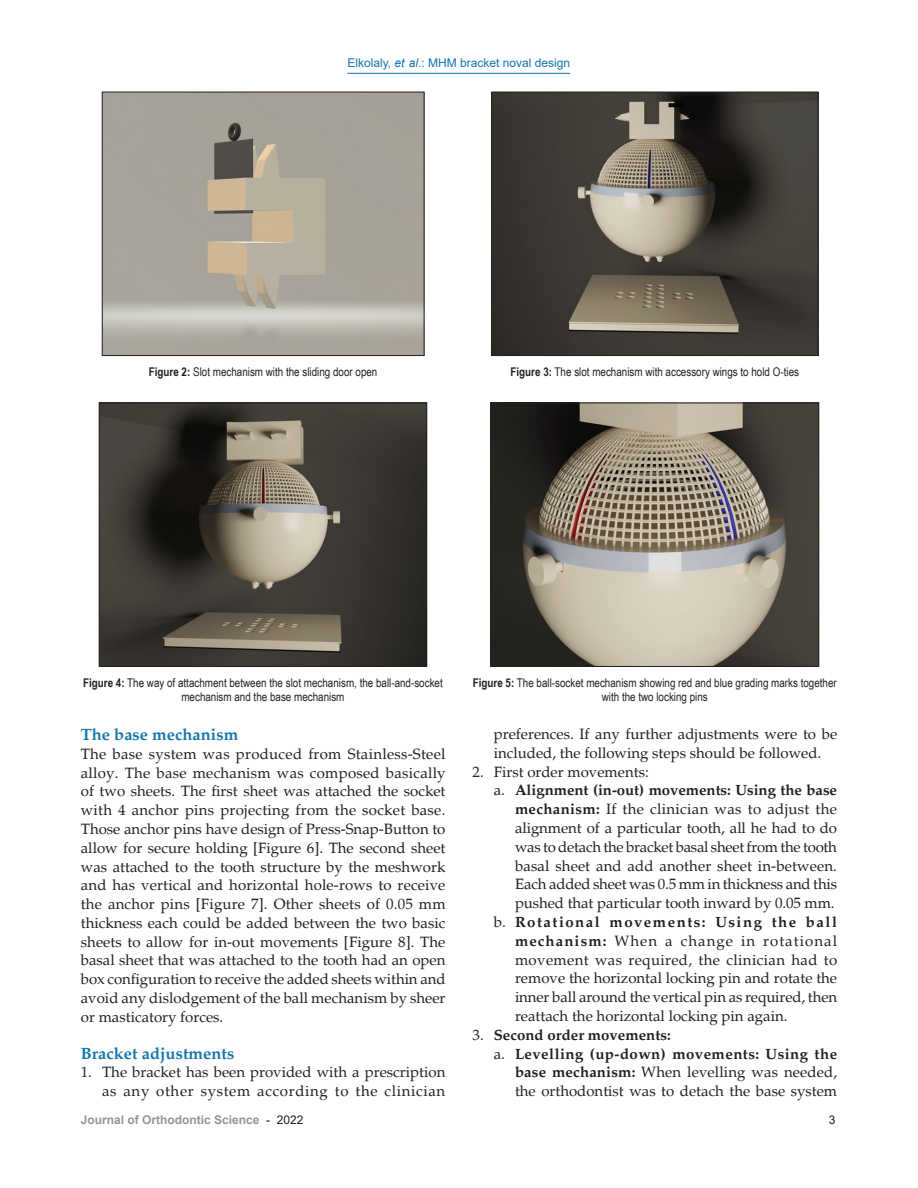
<style>
.page{position:relative;width:918px;height:1188px;background:#fff}
.page>*{position:absolute;margin:0;border:0;box-sizing:border-box;transform-origin:0 0}
.t1{font:700 16.5px "Palatino";color:#1476ab}
.TX{font:15px/18.8px "Palatino";color:#231f20;text-align:justify}
.L1{font:15px/18.8px "Palatino";color:#231f20;text-align:justify}
.L{font:15px/18.8px "Palatino";color:#231f20;text-align:right}
.L-2{font:700 15px "Palatino";color:#231f20}
.FGC{font:12px/14.4px "Arial Narrow";color:#231f20;text-align:center}
.t2{font:12px "Arial";color:#1476ab}
.t3{font:700 12px "Arial";color:#939598}
.t4{font:12px "Arial";color:#231f20}
.s1{font-style:italic}
.s2{font-weight:700}
.s3{font-weight:400}
.s4{font-weight:400;color:#231f20}
</style>
<div class="page">
<hr style="left:347px;top:73px;width:223px;height:1px;background:#1476ab">
<img style="left:104px;top:94px;width:318px;height:260px">
<div style="left:102px;top:92px;width:322px;height:264px;border:1px solid #231f20"></div>
<img style="left:493px;top:405px;width:324px;height:260px">
<div style="left:491px;top:403px;width:328px;height:264px;border:1px solid #231f20"></div>
<img style="left:101px;top:405px;width:324px;height:260px">
<div style="left:99px;top:403px;width:328px;height:264px;border:1px solid #231f20"></div>
<img style="left:493px;top:94px;width:323px;height:260px">
<div style="left:491px;top:92px;width:327px;height:264px;border:1px solid #231f20"></div>
<p class="t2" style="left:347px;top:55px;width:224px">Elkolaly, <span class="s1">et al</span>.: MHM bracket noval design</p>
<p class="FGC" style="left:149px;top:364px;width:230px"><span class="s2">Figure 2:</span> Slot mechanism with the sliding door open</p>
<p class="FGC" style="left:511px;top:364px;width:290px"><span class="s2">Figure 3:</span> The slot mechanism with accessory wings to hold O-ties</p>
<p class="FGC" style="left:83px;top:675px;width:361px"><span class="s2">Figure 4:</span> The way of attachment between the slot mechanism, the ball-and-socket mechanism and the base mechanism</p>
<h2 class="t1" style="left:81px;top:725px;width:159px">The base mechanism</h2>
<p class="TX" style="left:81px;top:745px;width:366px">The base system was produced from Stainless‑Steel alloy. The base mechanism was composed basically of two sheets. The first sheet was attached the socket with 4 anchor pins projecting from the socket base.<br>Those anchor pins have design of Press‑Snap‑Button to allow for secure holding [Figure 6]. The second sheet was attached to the tooth structure by the meshwork and has vertical and horizontal hole‑rows to receive the anchor pins [Figure 7]. Other sheets of 0.05 mm thickness each could be added between the two basic sheets to allow for in‑out movements [Figure 8]. The basal sheet that was attached to the tooth had an open box configuration to receive the added sheets within and avoid any dislodgement of the ball mechanism by sheer or masticatory forces.</p>
<h2 class="t1" style="left:81px;top:1043px;width:155px">Bracket adjustments</h2>
<p class="L" style="left:81px;top:1063px;width:366px">1. The bracket has been provided with a prescription as any other system according to the clinician</p>
<p class="FGC" style="left:473px;top:675px;width:366px"><span class="s2">Figure 5:</span> The ball-socket mechanism showing red and blue grading marks together with the two locking pins</p>
<p class="L" style="left:494px;top:725px;width:345px;text-align:left">preferences. If any further adjustments were to be included, the following steps should be followed.</p>
<p class="L" style="left:472px;top:762px;width:178px">2. First order movements:</p>
<p class="L1" style="left:515px;top:781px;width:324px;text-indent:-21px">a. <span class="s2">Alignment (in‑out) movements: Using the base mechanism:</span> If the clinician was to adjust the alignment of a particular tooth, all he had to do was to detach the bracket basal sheet from the tooth basal sheet and add another sheet in‑between.<br>Each added sheet was 0.5 mm in thickness and this pushed that particular tooth inward by 0.05 mm.</p>
<p class="L1" style="left:515px;top:913px;width:324px;text-indent:-21px">b. <span class="s2">Rotational movements: Using the ball mechanism:</span> When a change in rotational movement was required, the clinician had to remove the horizontal locking pin and rotate the inner ball around the vertical pin as required, then reattach the horizontal locking pin again.</p>
<p class="L-2" style="left:472px;top:1026px;width:200px"><span class="s3">3.</span> Second order movements:</p>
<p class="L1" style="left:515px;top:1044px;width:324px;text-indent:-21px">a. <span class="s2">Levelling (up‑down) movements: Using the base mechanism:</span> When levelling was needed, the orthodontist was to detach the base system</p>
<p class="t3" style="left:81px;top:1111px;width:224px">Journal of Orthodontic Science <span class="s4">- 2022</span></p>
<p class="t4" style="left:829px;top:1111px;width:8px">3</p>
</div>
